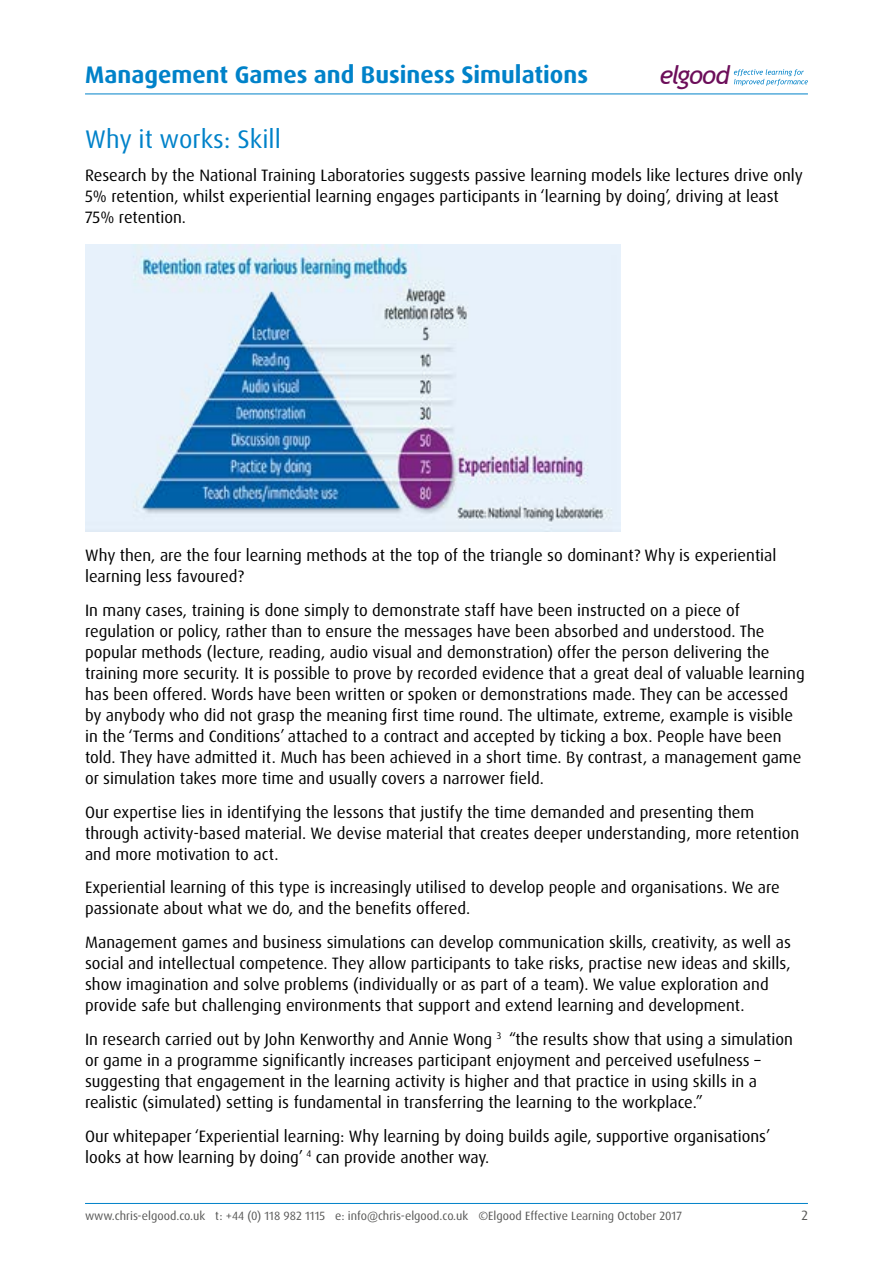
<style>
.page{position:relative;width:893px;height:1263px;background:#fff}
.page>*{position:absolute;margin:0;border:0;box-sizing:border-box;transform-origin:0 0}
.t1{font:italic 25.65px "Trebuchet MS";letter-spacing:-.03em;color:#6c0e5a}
.t2{font:25.5px "Dax OT";color:#0082c9}
.t3{font:700 24px "Dax OT";color:#0082c9}
.t4{font:16.5px/21px "Dax OT";color:#000}
.t5{font:13.5px "Dax OT";color:#575756}
.t6{font:12px "Dax OT";color:#575756}
</style>
<div class="page">
<hr style="left:85px;top:1203px;width:723px;height:1px;background:#0082c9">
<hr style="left:85px;top:94px;width:723px;height:1px;background:#0082c9">
<svg style="left:734px;top:69px;width:74px;height:17px"></svg>
<img style="left:85px;top:244px;width:536px;height:288px">
<h3 class="t3" style="left:85px;top:59px;width:505px">Management Games and Business Simulations</h3>
<h1 class="t1" style="left:660px;top:60px;width:72px">elgood</h1>
<h2 class="t2" style="left:85px;top:123px;width:197px">Why it works: Skill</h2>
<p class="t4" style="left:85px;top:165px;width:719px">Research by the National Training Laboratories suggests passive learning models like lectures drive only<br>5% retention, whilst experiential learning engages participants in ‘learning by doing’, driving at least<br>75% retention.</p>
<p class="t4" style="left:85px;top:545px;width:693px">Why then, are the four learning methods at the top of the triangle so dominant? Why is experiential learning less favoured?</p>
<p class="t4" style="left:85px;top:600px;width:721px">In many cases, training is done simply to demonstrate staff have been instructed on a piece of regulation or policy, rather than to ensure the messages have been absorbed and understood. The popular methods (lecture, reading, audio visual and demonstration) offer the person delivering the training more security. It is possible to prove by recorded evidence that a great deal of valuable learning has been offered. Words have been written or spoken or demonstrations made. They can be accessed by anybody who did not grasp the meaning first time round. The ultimate, extreme, example is visible in the ‘Terms and Conditions’ attached to a contract and accepted by ticking a box. People have been told. They have admitted it. Much has been achieved in a short time. By contrast, a management game or simulation takes more time and usually covers a narrower field.</p>
<p class="t4" style="left:85px;top:801px;width:716px">Our expertise lies in identifying the lessons that justify the time demanded and presenting them through activity-based material. We devise material that creates deeper understanding, more retention and more motivation to act.</p>
<p class="t4" style="left:85px;top:877px;width:696px">Experiential learning of this type is increasingly utilised to develop people and organisations. We are passionate about what we do, and the benefits offered.</p>
<p class="t4" style="left:85px;top:932px;width:707px">Management games and business simulations can develop communication skills, creativity, as well as social and intellectual competence. They allow participants to take risks, practise new ideas and skills, show imagination and solve problems (individually or as part of a team). We value exploration and provide safe but challenging environments that support and extend learning and development.</p>
<p class="t4" style="left:85px;top:1029px;width:709px">In research carried out by John Kenworthy and Annie Wong <sup>3</sup> “the results show that using a simulation or game in a programme significantly increases participant enjoyment and perceived usefulness – suggesting that engagement in the learning activity is higher and that practice in using skills in a realistic (simulated) setting is fundamental in transferring the learning to the workplace.”</p>
<p class="t4" style="left:85px;top:1125px;width:687px">Our whitepaper ‘Experiential learning: Why learning by doing builds agile, supportive organisations’ looks at how learning by doing’ <sup>4</sup> can provide another way.</p>
<p class="t6" style="left:85px;top:1209px;width:598px">www.chris-elgood.co.uk t: +44 (0) 118 982 1115 e: info@chris-elgood.co.uk ©Elgood Effective Learning October 2017</p>
<p class="t5" style="left:802px;top:1207px;width:8px">2</p>
</div>
